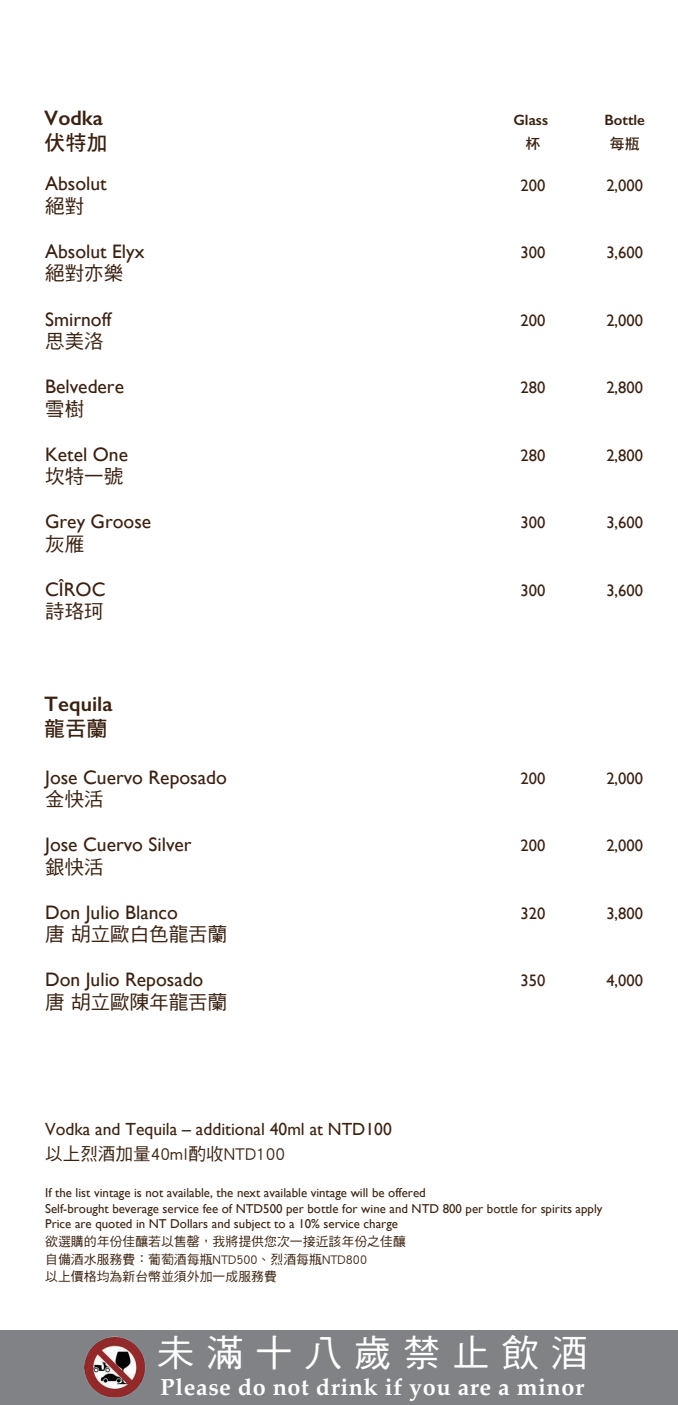
<style>
.page{position:relative;width:678px;height:1405px;background:#fff}
.page>*{position:absolute;margin:0;border:0;box-sizing:border-box;transform-origin:0 0}
.t1{font:37.2px "DF Hei Std W5";letter-spacing:.325em;color:#fff}
.t2{font:700 23.4px "Palatino";letter-spacing:.025em;color:#fff}
.t3{font:600 21px "Gill Sans";color:#3a2111}
.t4{font:21px "DF Hei Std W7";color:#3a2111}
.t5{font:19.5px "Gill Sans";color:#3a2111}
.t6{font:19.5px "DF Hei Std W5";color:#3a2111}
.t7{font:17.55px "Gill Sans";color:#3c2311}
.t8{font:17.55px "DF Hei Std W5";color:#3c2311}
.t9{font:16.5px "Gill Sans";color:#3a2111}
.t10{font:600 15px "Gill Sans";color:#3a2111}
.t11{font:15px "DF Hei Std W7";color:#3a2111}
.t12{font:12.9px/15.5px "Gill Sans";color:#3c2311}
.t13{font:12.9px/17.7px "DF Hei Std W5";color:#3c2311}
</style>
<div class="page">
<div style="left:0;top:1330px;width:677px;height:74px;background:#808285"></div>
<h3 class="t3" style="left:44px;top:105px;width:60px">Vodka</h3>
<h3 class="t4" style="left:44px;top:131px;width:65px">伏特加</h3>
<h3 class="t5" style="left:45px;top:172px;width:63px">Absolut</h3>
<h3 class="t6" style="left:45px;top:195px;width:41px">絕對</h3>
<h3 class="t5" style="left:45px;top:240px;width:101px">Absolut Elyx</h3>
<h3 class="t6" style="left:45px;top:263px;width:80px">絕對亦樂</h3>
<h3 class="t5" style="left:45px;top:307px;width:68px">Smirnoff</h3>
<h3 class="t6" style="left:45px;top:330px;width:60px">思美洛</h3>
<h3 class="t5" style="left:45px;top:375px;width:80px">Belvedere</h3>
<h3 class="t6" style="left:45px;top:398px;width:41px">雪樹</h3>
<h3 class="t5" style="left:45px;top:442px;width:84px">Ketel One</h3>
<h3 class="t6" style="left:45px;top:465px;width:80px">坎特一號</h3>
<h3 class="t5" style="left:45px;top:510px;width:107px">Grey Groose</h3>
<h3 class="t6" style="left:45px;top:533px;width:41px">灰雁</h3>
<h3 class="t5" style="left:45px;top:577px;width:62px">CÎROC</h3>
<h3 class="t6" style="left:45px;top:600px;width:60px">詩珞珂</h3>
<h3 class="t3" style="left:44px;top:691px;width:70px">Tequila</h3>
<h3 class="t4" style="left:44px;top:717px;width:65px">龍舌蘭</h3>
<h3 class="t5" style="left:45px;top:765px;width:183px">Jose Cuervo Reposado</h3>
<h3 class="t6" style="left:45px;top:788px;width:60px">金快活</h3>
<h3 class="t5" style="left:45px;top:833px;width:148px">Jose Cuervo Silver</h3>
<h3 class="t6" style="left:45px;top:856px;width:60px">銀快活</h3>
<h3 class="t5" style="left:45px;top:900px;width:134px">Don Julio Blanco</h3>
<h3 class="t6" style="left:45px;top:923px;width:183px">唐 胡立歐白色龍舌蘭</h3>
<h3 class="t5" style="left:45px;top:968px;width:160px">Don Julio Reposado</h3>
<h3 class="t6" style="left:45px;top:991px;width:183px">唐 胡立歐陳年龍舌蘭</h3>
<h3 class="t7" style="left:45px;top:1119px;width:348px">Vodka and Tequila – additional 40ml at NTD100</h3>
<h3 class="t8" style="left:45px;top:1143px;width:241px">以上烈酒加量40ml酌收NTD100</h3>
<p class="t10" style="left:513px;top:110px;width:36px">Glass</p>
<p class="t11" style="left:525px;top:135px;width:16px">杯</p>
<p class="t10" style="left:604px;top:110px;width:42px">Bottle</p>
<p class="t11" style="left:609px;top:135px;width:31px">每瓶</p>
<p class="t9" style="left:520px;top:175px;width:26px">200</p>
<p class="t9" style="left:606px;top:175px;width:38px">2,000</p>
<p class="t9" style="left:520px;top:243px;width:26px">300</p>
<p class="t9" style="left:606px;top:243px;width:38px">3,600</p>
<p class="t9" style="left:520px;top:310px;width:26px">200</p>
<p class="t9" style="left:606px;top:310px;width:38px">2,000</p>
<p class="t9" style="left:520px;top:378px;width:26px">280</p>
<p class="t9" style="left:606px;top:378px;width:38px">2,800</p>
<p class="t9" style="left:520px;top:445px;width:26px">280</p>
<p class="t9" style="left:606px;top:445px;width:38px">2,800</p>
<p class="t9" style="left:520px;top:513px;width:26px">300</p>
<p class="t9" style="left:606px;top:513px;width:38px">3,600</p>
<p class="t9" style="left:520px;top:580px;width:26px">300</p>
<p class="t9" style="left:606px;top:580px;width:38px">3,600</p>
<p class="t9" style="left:520px;top:768px;width:26px">200</p>
<p class="t9" style="left:606px;top:768px;width:38px">2,000</p>
<p class="t9" style="left:520px;top:835px;width:26px">200</p>
<p class="t9" style="left:606px;top:835px;width:38px">2,000</p>
<p class="t9" style="left:520px;top:903px;width:26px">320</p>
<p class="t9" style="left:606px;top:903px;width:38px">3,800</p>
<p class="t9" style="left:520px;top:970px;width:26px">350</p>
<p class="t9" style="left:606px;top:970px;width:38px">4,000</p>
<p class="t12" style="left:45px;top:1185px;width:558px">If the list vintage is not available, the next available vintage will be offered<br>Self-brought beverage service fee of NTD500 per bottle for wine and NTD 800 per bottle for spirits apply<br>Price are quoted in NT Dollars and subject to a 10% service charge</p>
<p class="t13" style="left:45px;top:1232px;width:362px">欲選購的年份佳釀若以售罄，我將提供您次一接近該年份之佳釀自備酒水服務費：葡萄酒每瓶NTD500、烈酒每瓶NTD800<br>以上價格均為新台幣並須外加一成服務費</p>
<h1 class="t1" style="left:157px;top:1332px;width:432px">未滿十八歲禁止飲酒</h1>
<h2 class="t2" style="left:160px;top:1366px;width:424px">Please do not drink if you are a minor</h2>
</div>
